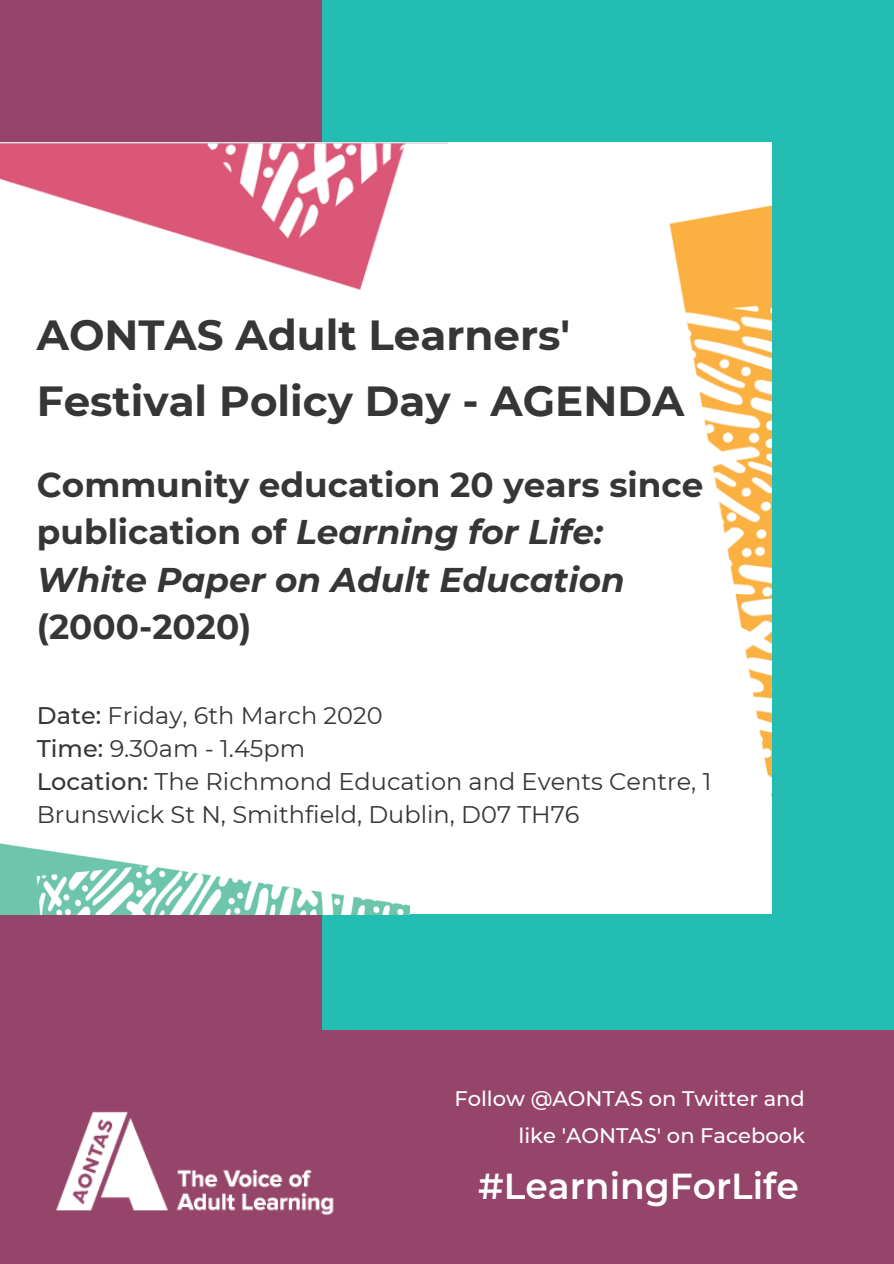
<style>
.page{position:relative;width:894px;height:1264px;background:#fff}
.page>*{position:absolute;margin:0;border:0;box-sizing:border-box;transform-origin:0 0}
.t1{font:700 42px/66.3px "Montserrat";color:#363636}
.t2{font:600 36px "Montserrat";color:#fff}
.t3{font:700 34.2px/47.5px "Montserrat";color:#363636}
.t4{font:24px/33.2px "Montserrat";color:#363636}
.t5{font:500 21px/37.2px "Montserrat";color:#fff;text-align:right}
.s1{font-style:italic}
.s2{font-weight:500}
</style>
<div class="page">
<div style="left:0;top:0;width:893px;height:1263px;background:#954569"></div>
<div style="left:322px;top:0;width:571px;height:1029px;background:#23bdb4"></div>
<div style="left:0;top:143px;width:771px;height:771px;background:#fff"></div>
<img style="left:0;top:143px;width:447px;height:147px">
<img style="left:669px;top:205px;width:102px;height:590px">
<img style="left:56px;top:1111px;width:278px;height:104px">
<img style="left:0;top:843px;width:409px;height:71px">
<h1 class="t1" style="left:37px;top:301px;width:649px">AONTAS Adult Learners'<br>Festival Policy Day - AGENDA</h1>
<h3 class="t3" style="left:37px;top:460px;width:668px">Community education 20 years since publication of <span class="s1">Learning for Life:<br>White Paper on Adult Education</span></h3>
<h3 class="t3" style="left:37px;top:603px;width:216px">(2000-2020)</h3>
<p class="t4" style="left:37px;top:698px;width:675px"><span class="s2">Date:</span> Friday, 6th March 2020<br><span class="s2">Time:</span> 9.30am - 1.45pm<br><span class="s2">Location:</span> The Richmond Education and Events Centre, 1<br>Brunswick St N, Smithfield, Dublin, D07 TH76</p>
<p class="t5" style="left:454px;top:1079px;width:352px">Follow @AONTAS on Twitter and like 'AONTAS' on Facebook</p>
<h2 class="t2" style="left:478px;top:1164px;width:322px">#LearningForLife</h2>
</div>
